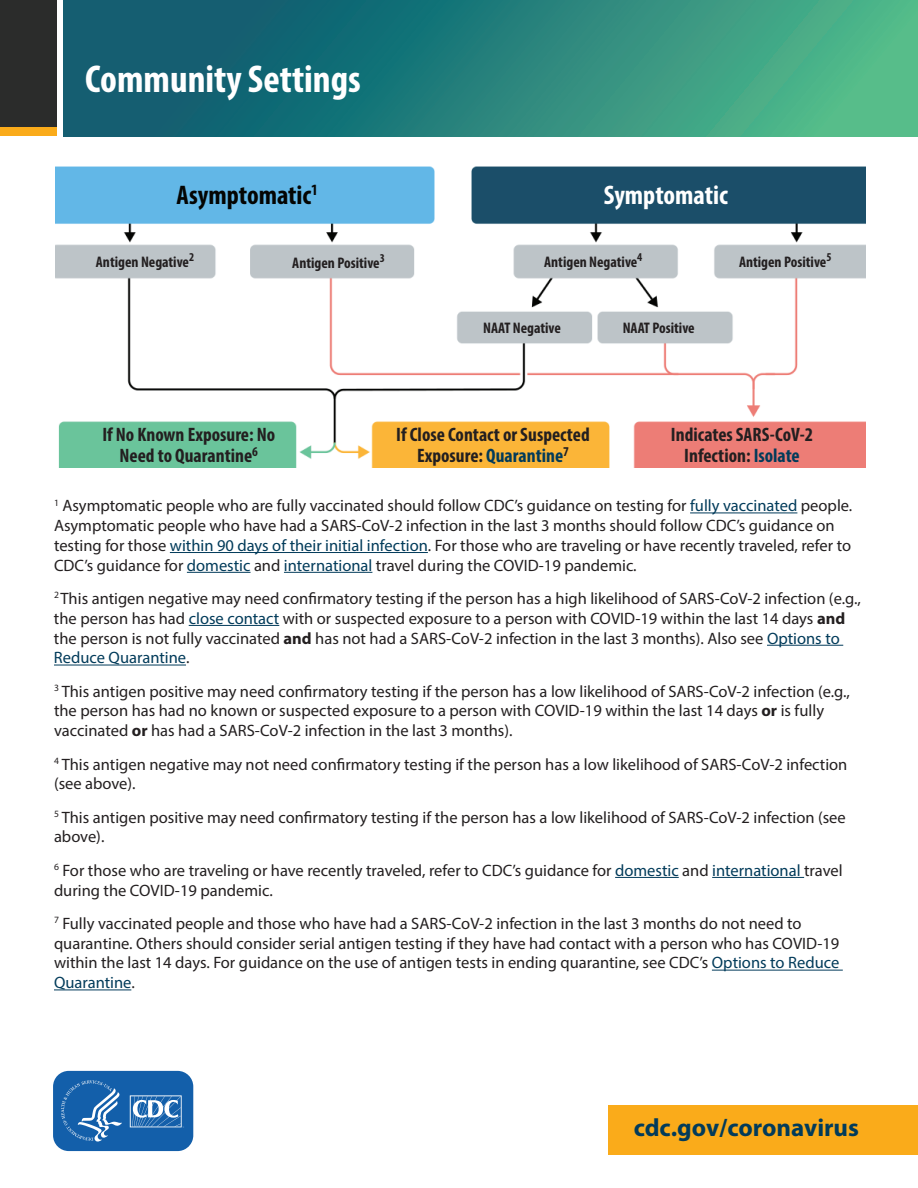
<style>
.page{position:relative;width:918px;height:1188px;background:#fff}
.page>*{position:absolute;margin:0;border:0;box-sizing:border-box;transform-origin:0 0}
.t1{font:700 condensed 39px "Myriad Pro";color:#fff}
.t2{font:700 condensed 27px "Myriad Pro";color:#040503}
.t3{font:700 condensed 27px "Myriad Pro";color:#fff}
.t4{font:700 24.9px "Myriad Pro";color:#023b5a}
.t5{font:700 condensed 19.5px/21px "Myriad Pro";color:#231f20;text-align:center}
.t6{font:16.5px/19.8px "Myriad Pro";color:#231f20}
.t7{font:700 condensed 15.3px "Myriad Pro";color:#231f20}
.s1{color:#023b5a}
.s2{font-weight:700}
</style>
<div class="page">
<div style="left:0;top:0;width:56px;height:128px;background:#2b2c2b"></div>
<svg style="left:63px;top:0;width:855px;height:136px;background:#2a857c"></svg>
<div style="left:0;top:128px;width:56px;height:8px;background:#faab1a"></div>
<div style="left:608px;top:1105px;width:310px;height:50px;background:#faab1a"></div>
<img style="left:55px;top:166px;width:810px;height:302px">
<hr style="left:690px;top:513px;width:107px;height:1px;background:#023b5a">
<hr style="left:170px;top:552px;width:258px;height:1px;background:#023b5a">
<hr style="left:187px;top:572px;width:64px;height:1px;background:#023b5a">
<hr style="left:284px;top:572px;width:88px;height:1px;background:#023b5a">
<hr style="left:189px;top:625px;width:90px;height:1px;background:#023b5a">
<hr style="left:767px;top:645px;width:76px;height:1px;background:#023b5a">
<hr style="left:54px;top:665px;width:132px;height:1px;background:#023b5a">
<hr style="left:615px;top:877px;width:64px;height:1px;background:#023b5a">
<hr style="left:712px;top:877px;width:92px;height:1px;background:#023b5a">
<hr style="left:712px;top:970px;width:131px;height:1px;background:#023b5a">
<hr style="left:54px;top:990px;width:77px;height:1px;background:#023b5a">
<svg style="left:53px;top:1070px;width:141px;height:82px;background:#3576b6"></svg>
<h1 class="t1" style="left:85px;top:54px;width:277px">Community Settings</h1>
<h2 class="t2" style="left:177px;top:178px;width:143px">Asymptomatic<sup>1</sup></h2>
<p class="t7" style="left:96px;top:252px;width:100px">Antigen Negative<sup>2</sup></p>
<p class="t7" style="left:292px;top:253px;width:94px">Antigen Positive<sup>3</sup></p>
<h2 class="t3" style="left:604px;top:178px;width:125px">Symptomatic</h2>
<p class="t7" style="left:544px;top:252px;width:100px">Antigen Negative<sup>4</sup></p>
<p class="t7" style="left:739px;top:252px;width:94px">Antigen Positive<sup>5</sup></p>
<p class="t7" style="left:483px;top:319px;width:79px">NAAT Negative</p>
<p class="t7" style="left:623px;top:319px;width:73px">NAAT Positive</p>
<p class="t5" style="left:102px;top:423px;width:174px">If No Known Exposure: No<br>Need to Quarantine<sup>6</sup></p>
<p class="t5" style="left:396px;top:423px;width:195px">If Close Contact or Suspected<br>Exposure: <span class="s1">Quarantine</span><sup>7</sup></p>
<p class="t5" style="left:671px;top:423px;width:144px">Indicates SARS-CoV-2<br>Infection: <span class="s1">Isolate</span></p>
<p class="t6" style="left:54px;top:496px;width:800px"><sup>1</sup> Asymptomatic people who are fully vaccinated should follow CDC’s guidance on testing for <span class="s1">fully vaccinated</span> people.<br>Asymptomatic people who have had a SARS-CoV-2 infection in the last 3 months should follow CDC’s guidance on testing for those <span class="s1">within 90 days of their initial infection</span>. For those who are traveling or have recently traveled, refer to CDC’s guidance for <span class="s1">domestic</span> and <span class="s1">international</span> travel during the COVID-19 pandemic.</p>
<p class="t6" style="left:54px;top:588px;width:808px"><sup>2</sup> This antigen negative may need confirmatory testing if the person has a high likelihood of SARS-CoV-2 infection (e.g., the person has had <span class="s1">close contact</span> with or suspected exposure to a person with COVID-19 within the last 14 days <span class="s2">and </span>the person is not fully vaccinated <span class="s2">and</span> has not had a SARS-CoV-2 infection in the last 3 months). Also see <span class="s1">Options to Reduce Quarantine</span>.</p>
<p class="t6" style="left:54px;top:681px;width:798px"><sup>3</sup> This antigen positive may need confirmatory testing if the person has a low likelihood of SARS-CoV-2 infection (e.g., the person has had no known or suspected exposure to a person with COVID-19 within the last 14 days <span class="s2">or</span> is fully vaccinated <span class="s2">or</span> has had a SARS-CoV-2 infection in the last 3 months).</p>
<p class="t6" style="left:54px;top:754px;width:795px"><sup>4</sup> This antigen negative may not need confirmatory testing if the person has a low likelihood of SARS-CoV-2 infection (see above).</p>
<p class="t6" style="left:54px;top:807px;width:793px"><sup>5</sup> This antigen positive may need confirmatory testing if the person has a low likelihood of SARS-CoV-2 infection (see above).</p>
<p class="t6" style="left:54px;top:860px;width:790px"><sup>6</sup> For those who are traveling or have recently traveled, refer to CDC’s guidance for <span class="s1">domestic</span> and <span class="s1">international</span> travel during the COVID-19 pandemic.</p>
<p class="t6" style="left:54px;top:913px;width:787px"><sup>7</sup> Fully vaccinated people and those who have had a SARS-CoV-2 infection in the last 3 months do not need to quarantine. Others should consider serial antigen testing if they have had contact with a person who has COVID-19 within the last 14 days. For guidance on the use of antigen tests in ending quarantine, see CDC’s <span class="s1">Options to Reduce Quarantine</span>.</p>
<h3 class="t4" style="left:634px;top:1112px;width:227px">cdc.gov/coronavirus</h3>
</div>
